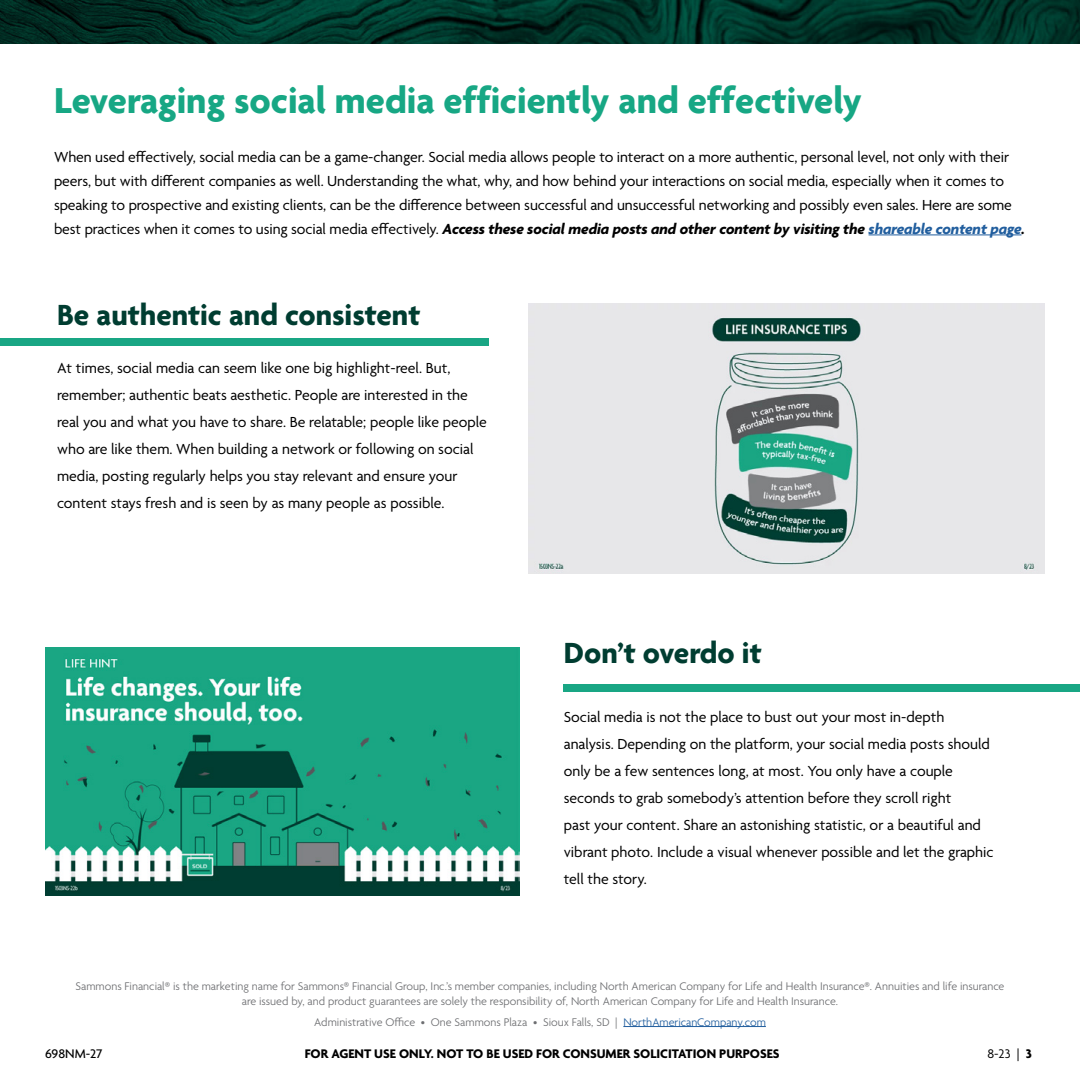
<style>
.page{position:relative;width:1080px;height:1080px;background:#fff}
.page>*{position:absolute;margin:0;border:0;box-sizing:border-box;transform-origin:0 0}
.t1{font:700 39px "Agenda";color:#17a784}
.t2{font:700 31.5px "Agenda";color:#003d31}
.t3{font:15.75px/27px "Agenda";letter-spacing:-.005em;color:#000}
.t4{font:700 13.5px "Agenda";color:#000}
.t5{font:500 13.5px "Agenda";color:#000}
.t6{font:13.5px "Agenda";color:#000}
.t7{font:300 12px/14.4px "Agenda";color:#6d6e71;text-align:center}
.s1{font-weight:700;font-style:italic}
.s2{font-weight:700;font-style:italic;color:#215e9e}
.s3{color:#215e9e}
.s4{font-weight:700}
</style>
<div class="page">
<img style="left:0;top:0;width:1080px;height:43px">
<hr style="left:869px;top:235px;width:153px;height:1px;background:#215e9e">
<img style="left:528px;top:303px;width:517px;height:271px">
<div style="left:1px;top:339px;width:488px;height:7px;background:#19a684"></div>
<img style="left:45px;top:647px;width:475px;height:249px">
<div style="left:564px;top:684px;width:516px;height:7px;background:#19a684"></div>
<hr style="left:623px;top:1026px;width:143px;height:1px;background:#215e9e">
<h1 class="t1" style="left:54px;top:80px;width:809px">Leveraging social media ef f iciently and ef f ectively</h1>
<p class="t3" style="left:54px;top:146px;width:973px;line-height:24px">When used effectively, social media can be a game-changer. Social media allows people to interact on a more authentic, personal level, not only with their peers, but with different companies as well. Understanding the what, why, and how behind your interactions on social media, especially when it comes to speaking to prospective and existing clients, can be the difference between successful and unsuccessful networking and possibly even sales. Here are some best practices when it comes to using social media effectively. <span class="s1">Access these social media posts and other content by visiting the</span> <span class="s2">shareable content page</span><span class="s1">.</span></p>
<h2 class="t2" style="left:57px;top:298px;width:365px">Be authentic and consistent</h2>
<p class="t3" style="left:57px;top:355px;width:431px">At times, social media can seem like one big highlight-reel. But, remember; authentic beats aesthetic. People are interested in the real you and what you have to share. Be relatable; people like people who are like them. When building a network or following on social media, posting regularly helps you stay relevant and ensure your content stays fresh and is seen by as many people as possible.</p>
<h2 class="t2" style="left:564px;top:636px;width:199px">Don’t overdo it</h2>
<p class="t3" style="left:564px;top:704px;width:432px">Social media is not the place to bust out your most in-depth analysis. Depending on the platform, your social media posts should only be a few sentences long, at most. You only have a couple seconds to grab somebody’s attention before they scroll right<br>past your content. Share an astonishing statistic, or a beautiful and vibrant photo. Include a visual whenever possible and let the graphic tell the story.</p>
<p class="t7" style="left:76px;top:980px;width:930px">Sammons Financial® is the marketing name for Sammons® Financial Group, Inc.’s member companies, including North American Company for Life and Health Insurance®. Annuities and life insurance are issued by, and product guarantees are solely the responsibility of, North American Company for Life and Health Insurance.</p>
<p class="t7" style="left:314px;top:1015px;width:453px">Administrative Office • One Sammons Plaza • Sioux Falls, SD | <span class="s3">NorthAmericanCompany.com</span></p>
<p class="t5" style="left:45px;top:1047px;width:59px">698NM-27</p>
<p class="t4" style="left:305px;top:1047px;width:476px">FOR AGENT USE ONLY. NOT TO BE USED FOR CONSUMER SOLICITATION PURPOSES</p>
<p class="t6" style="left:987px;top:1047px;width:46px">8-23 | <span class="s4">3</span></p>
</div>
